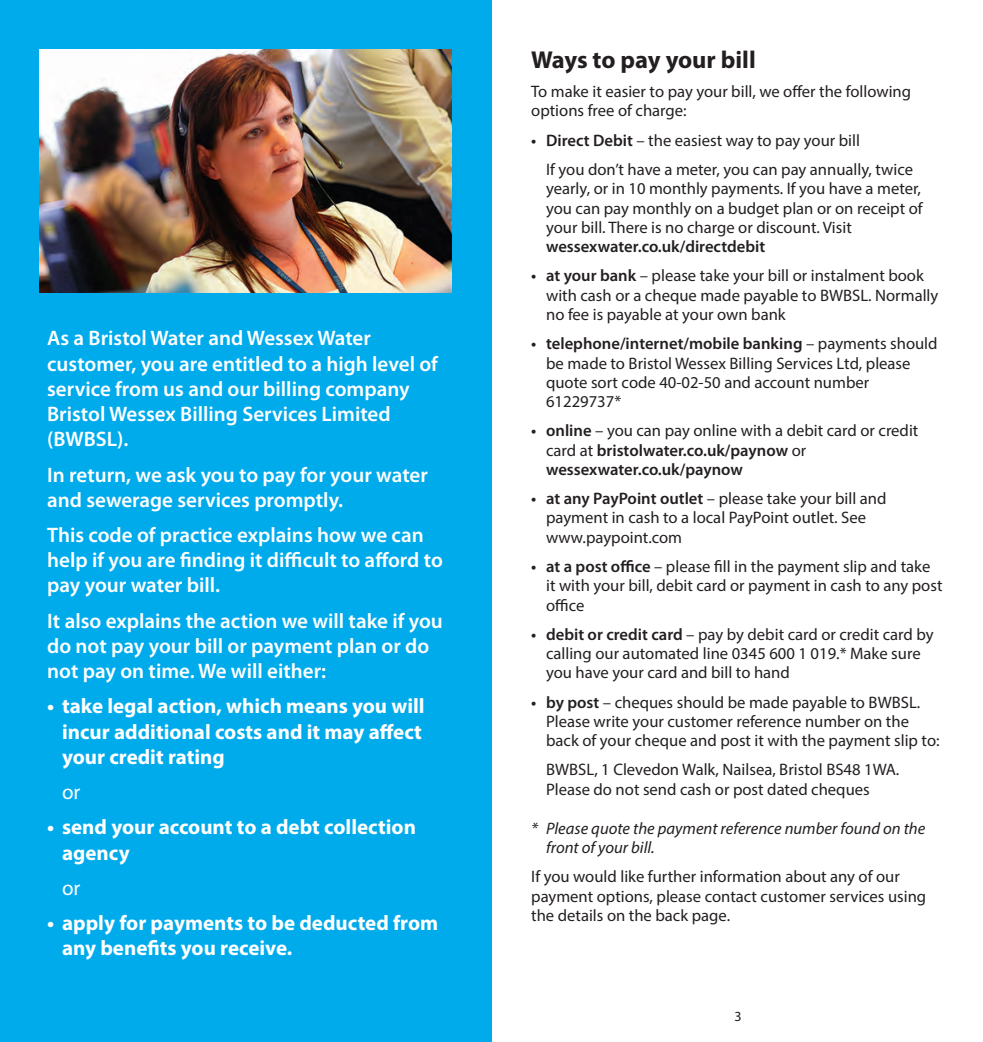
<style>
.page{position:relative;width:983px;height:1042px;background:#fff}
.page>*{position:absolute;margin:0;border:0;box-sizing:border-box;transform-origin:0 0}
.t1{font:700 24.5px "Myriad Pro";letter-spacing:-.005em;color:#231f20}
.t2{font:600 21px/25.2px "Myriad Pro";color:#fff}
.t3{font:700 21px/25.2px "Myriad Pro";color:#fff}
.t4{font:21px "Myriad Pro";color:#fff}
.t5{font:16.62px/19.2px "Myriad Pro";color:#231f20}
.t6{font:600 16.62px/19.2px "Myriad Pro";color:#231f20}
.t7{font:italic 16.62px/19.2px "Myriad Pro";color:#231f20}
.t8{font:14px "Myriad Pro";color:#231f20}
.s1{font-weight:600}
.s2{font-weight:400}
</style>
<div class="page">
<div style="left:0;top:0;width:491px;height:1042px;background:#00abec"></div>
<img style="left:40px;top:50px;width:411px;height:243px">
<p class="t2" style="left:47px;top:327px;width:392px">As a Bristol Water and Wessex Water customer, you are entitled to a high level of service from us and our billing company Bristol Wessex Billing Services Limited (BWBSL).</p>
<p class="t2" style="left:47px;top:463px;width:382px">In return, we ask you to pay for your water and sewerage services promptly.</p>
<p class="t2" style="left:47px;top:524px;width:397px">This code of practice explains how we can help if you are finding it difficult to afford to pay your water bill.</p>
<p class="t2" style="left:47px;top:610px;width:397px">It also explains the action we will take if you do not pay your bill or payment plan or do not pay on time. We will either:</p>
<p class="t3" style="left:62px;top:695px;width:364px;text-indent:-15px">• take legal action, which means you will incur additional costs and it may affect your credit rating</p>
<p class="t4" style="left:62px;top:784px;width:20px">or</p>
<p class="t3" style="left:62px;top:816px;width:355px;text-indent:-15px">• send your account to a debt collection agency</p>
<p class="t4" style="left:62px;top:880px;width:20px">or</p>
<p class="t3" style="left:62px;top:912px;width:377px;text-indent:-15px">• apply for payments to be deducted from any benefits you receive.</p>
<h1 class="t1" style="left:531px;top:51px;width:226px">Ways to pay your bill</h1>
<p class="t5" style="left:531px;top:83px;width:381px">To make it easier to pay your bill, we offer the following options free of charge:</p>
<p class="t5" style="left:546px;top:127px;width:368px;line-height:29.2px;text-indent:-15px"><span class="s1">• Direct Debit</span> – the easiest way to pay your bill<br>If you don’t have a meter, you can pay annually, twice</p>
<p class="t5" style="left:546px;top:180px;width:378px;text-align:justify">yearly, or in 10 monthly payments. If you have a meter, you can pay monthly on a budget plan or on receipt of your bill. There is no charge or discount. Visit</p>
<p class="t6" style="left:546px;top:238px;width:220px">wessexwater.co.uk/directdebit</p>
<p class="t5" style="left:546px;top:267px;width:393px;text-indent:-15px"><span class="s1">• at your bank</span> – please take your bill or instalment book with cash or a cheque made payable to BWBSL. Normally no fee is payable at your own bank</p>
<p class="t5" style="left:546px;top:335px;width:393px;text-indent:-15px"><span class="s1">• telephone/internet/mobile banking</span> – payments should be made to Bristol Wessex Billing Services Ltd, please quote sort code 40-02-50 and account number 61229737*</p>
<p class="t6" style="left:546px;top:422px;width:374px;text-indent:-15px">• online <span class="s2">– you can pay online with a debit card or credit card at</span> bristolwater.co.uk/paynow <span class="s2">or </span>wessexwater.co.uk/paynow</p>
<p class="t5" style="left:546px;top:490px;width:342px;text-indent:-15px"><span class="s1">• at any PayPoint outlet</span> – please take your bill and payment in cash to a local PayPoint outlet. See www.paypoint.com</p>
<p class="t5" style="left:546px;top:558px;width:398px;text-indent:-15px"><span class="s1">• at a post office</span> – please fill in the payment slip and take it with your bill, debit card or payment in cash to any post office</p>
<p class="t5" style="left:546px;top:626px;width:389px;text-indent:-15px"><span class="s1">• debit or credit card</span> – pay by debit card or credit card by calling our automated line 0345 600 1 019.* Make sure you have your card and bill to hand</p>
<p class="t5" style="left:546px;top:694px;width:395px;text-indent:-15px"><span class="s1">• by post</span> – cheques should be made payable to BWBSL.<br>Please write your customer reference number on the back of your cheque and post it with the payment slip to:</p>
<p class="t5" style="left:546px;top:761px;width:355px">BWBSL, 1 Clevedon Walk, Nailsea, Bristol BS48 1WA.<br>Please do not send cash or post dated cheques</p>
<p class="t7" style="left:546px;top:820px;width:380px;text-indent:-15px">* Please quote the payment reference number found on the front of your bill.</p>
<p class="t5" style="left:531px;top:868px;width:396px">If you would like further information about any of our payment options, please contact customer services using the details on the back page.</p>
<p class="t8" style="left:734px;top:1010px;width:9px">3</p>
</div>
